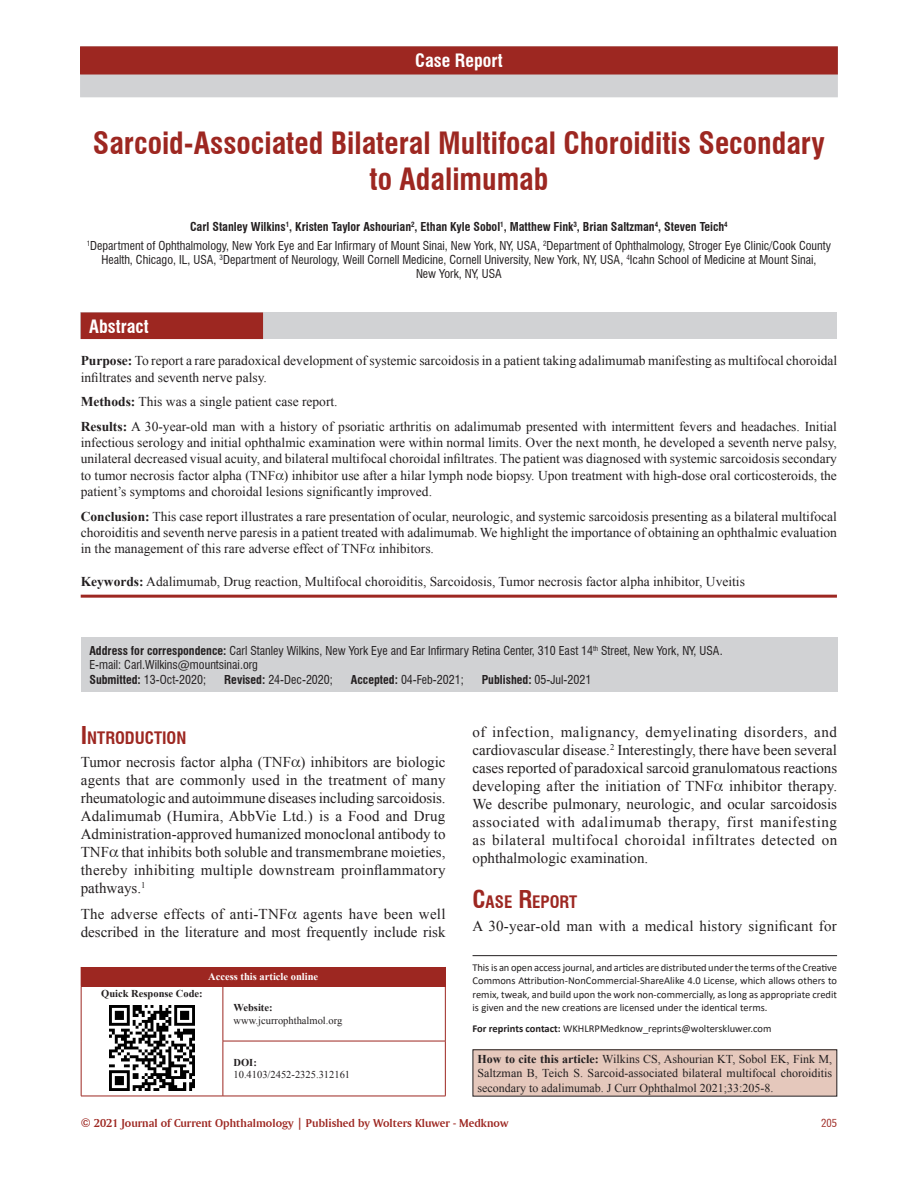
<style>
.page{position:relative;width:918px;height:1188px;background:#fff}
.page>*{position:absolute;margin:0;border:0;box-sizing:border-box;transform-origin:0 0}
.AT{font:700 condensed 30px/36px "Swiss 721 BT";color:#9d2721;text-align:center}
.AH{font:700 condensed 18px "Swiss 721 BT";color:#fff}
.ABSH{font:700 condensed 18px "Swiss 721 BT";color:#fff}
.t1{font:700 condensed 16.8px "Swiss 721 BT";color:#9d2721}
.TX{font:15px/18px "Times New Roman";letter-spacing:.015em;color:#231f20;text-align:justify}
.ABS{font:13.5px/16.2px "Times New Roman";color:#231f20;text-align:justify}
.KWD{font:13.5px "Times New Roman";color:#231f20}
.AFF{font:condensed 12px/14.4px "Swiss 721 BT";color:#231f20;text-align:center}
.ADD{font:condensed 12px/14.4px "Swiss 721 BT";color:#231f20}
.HTC{font:12px/14.4px "Times New Roman";color:#231f20;text-align:justify}
.AU{font:700 condensed 12px "Swiss 721 BT";color:#231f20}
.t2{font:12px "Amerigo BT Bold A";color:#9d2721}
.t3{font:12px "Bell Centennial BT Address";color:#9d2721}
.OS{font:10.5px/13.5px "Calibri";color:#231f20;text-align:justify}
.Website{font:10.5px/12.6px "Times New Roman";color:#231f20}
.ATAO{font:700 10.5px "Times New Roman";color:#fff}
.QRC{font:700 10.5px "Times New Roman";color:#231f20}
.s1{font-weight:700}
.s2{font-size:24px}
</style>
<div class="page">
<div style="left:80px;top:46px;width:758px;height:51px;background:#d1d2d4"></div>
<div style="left:81px;top:47px;width:756px;height:27px;background:#9d2721"></div>
<div style="left:80px;top:46px;width:758px;height:29px;border:2px solid #9d2721"></div>
<div style="left:81px;top:313px;width:756px;height:26px;background:#d1d2d4"></div>
<div style="left:81px;top:312px;width:182px;height:27px;background:#9d2721"></div>
<hr style="left:81px;top:595px;width:756px;height:3px;background:#9d2721">
<div style="left:81px;top:637px;width:756px;height:55px;background:#d1d2d4"></div>
<hr style="left:473px;top:955px;width:364px;height:1px;background:#231f20">
<div style="left:473px;top:1050px;width:364px;height:46px;background:#e5c8bc"></div>
<div style="left:473px;top:1049px;width:364px;height:48px;border:1px solid #231f20"></div>
<div style="left:81px;top:967px;width:364px;height:19px;background:#9d2721"></div>
<svg style="left:445px;top:967px;width:1px;height:19px"></svg>
<hr style="left:81px;top:986px;width:1px;height:55px;background:#9d2721">
<hr style="left:81px;top:1041px;width:1px;height:55px;background:#9d2721">
<hr style="left:81px;top:986px;width:142px;height:1px;background:#9d2721">
<hr style="left:223px;top:986px;width:1px;height:55px;background:#9d2721">
<hr style="left:223px;top:986px;width:223px;height:1px;background:#9d2721">
<hr style="left:445px;top:986px;width:1px;height:55px;background:#9d2721">
<hr style="left:81px;top:1096px;width:142px;height:1px;background:#9d2721">
<hr style="left:223px;top:1041px;width:1px;height:55px;background:#9d2721">
<hr style="left:223px;top:1041px;width:223px;height:1px;background:#9d2721">
<hr style="left:445px;top:1041px;width:1px;height:55px;background:#9d2721">
<hr style="left:223px;top:1096px;width:223px;height:1px;background:#9d2721">
<img style="left:110px;top:1005px;width:84px;height:85px">
<p class="AH" style="left:415px;top:50px;width:89px">Case Report</p>
<p class="AT" style="left:93px;top:125px;width:733px">Sarcoid‑Associated Bilateral Multifocal Choroiditis Secondary to Adalimumab</p>
<p class="AU" style="left:190px;top:219px;width:539px">Carl Stanley Wilkins<sup>1</sup>, Kristen Taylor Ashourian<sup>2</sup>, Ethan Kyle Sobol<sup>1</sup>, Matthew Fink<sup>3</sup>, Brian Saltzman<sup>4</sup>, Steven Teich<sup>4</sup></p>
<p class="AFF" style="left:87px;top:238px;width:746px"><sup>1</sup>Department of Ophthalmology, New York Eye and Ear Infirmary of Mount Sinai, New York, NY, USA, <sup>2</sup>Department of Ophthalmology, Stroger Eye Clinic/Cook County<br>Health, Chicago, IL, USA, <sup>3</sup>Department of Neurology, Weill Cornell Medicine, Cornell University, New York, NY, USA, <sup>4</sup>Icahn School of Medicine at Mount Sinai,<br>New York, NY, USA</p>
<p class="ABSH" style="left:89px;top:315px;width:61px">Abstract</p>
<p class="ABS" style="left:81px;top:353px;width:758px"><span class="s1">Purpose:</span> To report a rare paradoxical development of systemic sarcoidosis in a patient taking adalimumab manifesting as multifocal choroidal infiltrates and seventh nerve palsy.</p>
<p class="ABS" style="left:81px;top:394px;width:258px"><span class="s1">Methods:</span> This was a single patient case report.</p>
<p class="ABS" style="left:81px;top:418px;width:758px"><span class="s1">Results:</span> A 30‑year‑old man with a history of psoriatic arthritis on adalimumab presented with intermittent fevers and headaches. Initial infectious serology and initial ophthalmic examination were within normal limits. Over the next month, he developed a seventh nerve palsy, unilateral decreased visual acuity, and bilateral multifocal choroidal infiltrates. The patient was diagnosed with systemic sarcoidosis secondary to tumor necrosis factor alpha (TNF ) inhibitor use after a hilar lymph node biopsy. Upon treatment with high‑dose oral corticosteroids, the patient’s symptoms and choroidal lesions significantly improved.</p>
<p class="ABS" style="left:81px;top:508px;width:758px"><span class="s1">Conclusion:</span> This case report illustrates a rare presentation of ocular, neurologic, and systemic sarcoidosis presenting as a bilateral multifocal choroiditis and seventh nerve paresis in a patient treated with adalimumab. We highlight the importance of obtaining an ophthalmic evaluation in the management of this rare adverse effect of TNF inhibitors.</p>
<p class="KWD" style="left:81px;top:573px;width:666px"><span class="s1">Keywords:</span> Adalimumab, Drug reaction, Multifocal choroiditis, Sarcoidosis, Tumor necrosis factor alpha inhibitor, Uveitis</p>
<p class="ADD" style="left:89px;top:643px;width:635px"><span class="s1">Address for correspondence:</span> Carl Stanley Wilkins, New York Eye and Ear Infirmary Retina Center, 310 East 14<sup>th</sup> Street, New York, NY, USA.<br>E-mail: Carl.Wilkins@mountsinai.org<br><span class="s1">Submitted:</span> 13‑Oct‑2020;</p>
<p class="ADD" style="left:224px;top:672px;width:110px"><span class="s1">Revised:</span> 24-Dec-2020;</p>
<p class="ADD" style="left:351px;top:672px;width:114px"><span class="s1">Accepted:</span> 04-Feb-2021;</p>
<p class="ADD" style="left:482px;top:672px;width:111px"><span class="s1">Published:</span> 05-Jul-2021</p>
<h1 class="t1" style="left:81px;top:728px;width:107px"><span class="s2">I</span>NTRODUCTION</h1>
<p class="TX" style="left:81px;top:752px;width:366px">Tumor necrosis factor alpha (TNF ) inhibitors are biologic agents that are commonly used in the treatment of many rheumatologic and autoimmune diseases including sarcoidosis.<br>Adalimumab (Humira, AbbVie Ltd.) is a Food and Drug Administration‑approved humanized monoclonal antibody to TNF that inhibits both soluble and transmembrane moieties, thereby inhibiting multiple downstream proinflammatory pathways.<sup>1</sup></p>
<p class="TX" style="left:81px;top:905px;width:366px">The adverse effects of anti‑TNF agents have been well described in the literature and most frequently include risk</p>
<p class="ATAO" style="left:208px;top:969px;width:111px">Access this article online</p>
<p class="QRC" style="left:101px;top:987px;width:103px">Quick Response Code:</p>
<p class="Website" style="left:234px;top:1001px;width:110px"><span class="s1">Website: </span>www.jcurrophthalmol.org</p>
<p class="Website" style="left:234px;top:1056px;width:118px"><span class="s1">DOI:<br></span>10.4103/2452-2325.312161</p>
<p class="TX" style="left:472px;top:722px;width:366px">of infection, malignancy, demyelinating disorders, and cardiovascular disease.<sup>2</sup> Interestingly, there have been several cases reported of paradoxical sarcoid granulomatous reactions developing after the initiation of TNF inhibitor therapy.<br>We describe pulmonary, neurologic, and ocular sarcoidosis associated with adalimumab therapy, first manifesting as bilateral multifocal choroidal infiltrates detected on ophthalmologic examination.</p>
<h1 class="t1" style="left:472px;top:892px;width:106px"><span class="s2">C</span>ASE <span class="s2">R</span>EPORT</h1>
<p class="TX" style="left:472px;top:916px;width:366px">A 30‑year‑old man with a medical history significant for</p>
<p class="OS" style="left:473px;top:960px;width:366px">This is an open access journal, and articles are distributed under the terms of the Creative Commons Attribution‑NonCommercial‑ShareAlike 4.0 License, which allows others to remix, tweak, and build upon the work non‑commercially, as long as appropriate credit is given and the new creations are licensed under the identical terms.</p>
<p class="OS" style="left:473px;top:1021px;width:300px"><span class="s1">For reprints contact:</span> WKHLRPMedknow_reprints@wolterskluwer.com</p>
<p class="HTC" style="left:478px;top:1051px;width:356px"><span class="s1">How to cite this article:</span> Wilkins CS, Ashourian KT, Sobol EK, Fink M, Saltzman B, Teich S. Sarcoid‑associated bilateral multifocal choroiditis secondary to adalimumab. J Curr Ophthalmol 2021;33:205-8.</p>
<p class="t2" style="left:81px;top:1116px;width:429px">© 2021 Journal of Current Ophthalmology | Published by Wolters Kluwer - Medknow</p>
<p class="t3" style="left:821px;top:1116px;width:17px">205</p>
</div>
